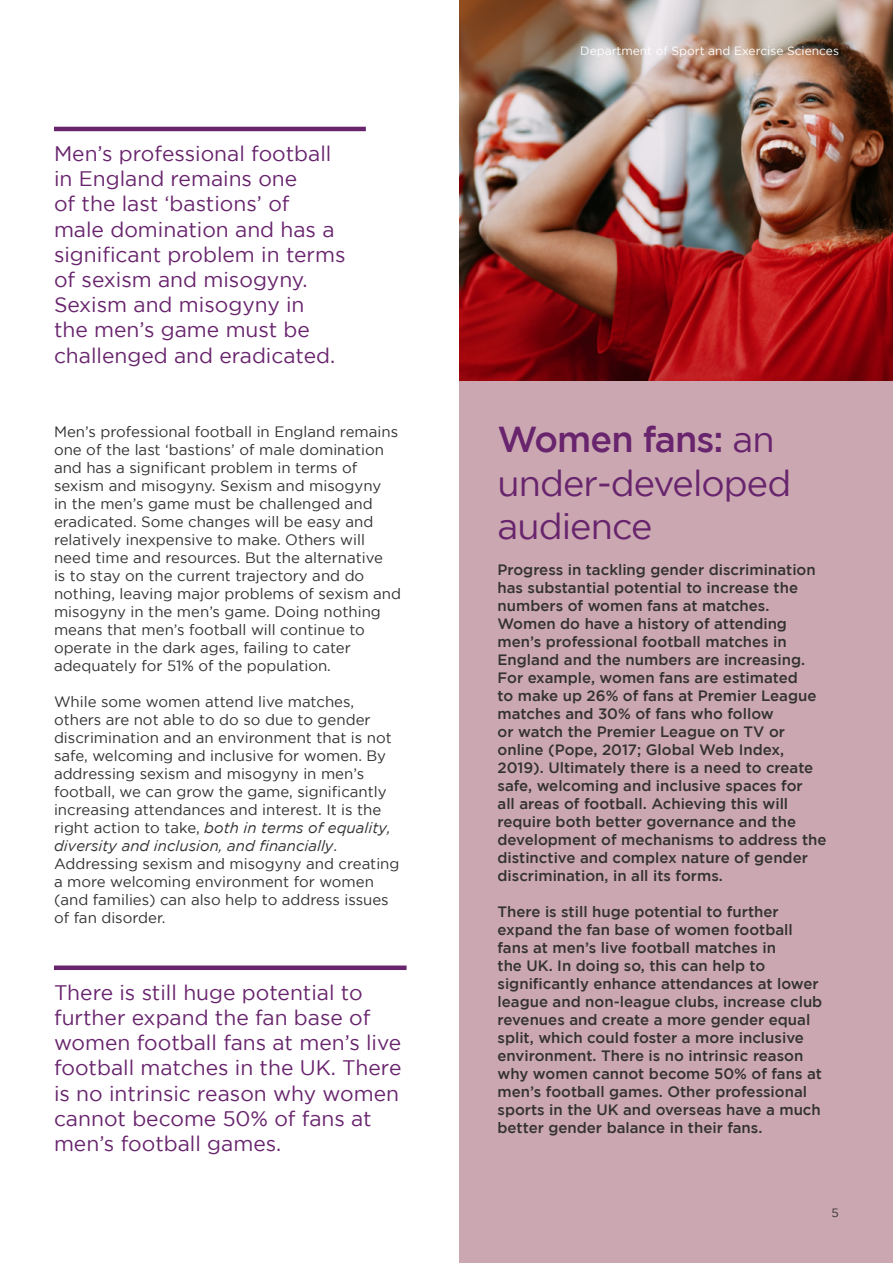
<style>
.page{position:relative;width:893px;height:1263px;background:#fff}
.page>*{position:absolute;margin:0;border:0;box-sizing:border-box;transform-origin:0 0}
.t1{font:36px/43.2px "Gotham";letter-spacing:-.025em;color:#68246d}
.t2{font:21px/25.2px "Gotham";color:#68246d}
.t3{font:500 15px/18px "Gotham";color:#333132}
.t4{font:15px/18px "Gotham";color:#333132}
.t5{font:12px "Gotham";color:#fff}
.t6{font:12px "Gotham";color:#333132}
.s1{font-style:italic}
.s2{font-weight:500}
</style>
<div class="page">
<div style="left:459px;top:0;width:434px;height:1263px;background:#cba8b1"></div>
<img style="left:459px;top:0;width:434px;height:380px">
<hr style="left:54px;top:127px;width:312px;height:4px;background:#68246d">
<div style="left:54px;top:965px;width:353px;height:5px;background:#68246d"></div>
<h2 class="t2" style="left:54px;top:141px;width:293px">Men’s professional football in England remains one<br>of the last ‘bastions’ of<br>male domination and has a significant problem in terms of sexism and misogyny.<br>Sexism and misogyny in<br>the men’s game must be challenged and eradicated.</h2>
<p class="t4" style="left:54px;top:422px;width:349px">Men’s professional football in England remains one of the last ‘bastions’ of male domination and has a significant problem in terms of sexism and misogyny. Sexism and misogyny<br>in the men’s game must be challenged and eradicated. Some changes will be easy and relatively inexpensive to make. Others will need time and resources. But the alternative<br>is to stay on the current trajectory and do nothing, leaving major problems of sexism and misogyny in the men’s game. Doing nothing means that men’s football will continue to operate in the dark ages, failing to cater adequately for 51% of the population.</p>
<p class="t4" style="left:54px;top:692px;width:347px">While some women attend live matches, others are not able to do so due to gender discrimination and an environment that is not safe, welcoming and inclusive for women. By addressing sexism and misogyny in men’s football, we can grow the game, significantly increasing attendances and interest. It is the right action to take, <span class="s1">both in terms of equality, diversity and inclusion, and financially</span>.<br>Addressing sexism and misogyny and creating a more welcoming environment for women (and families) can also help to address issues of fan disorder.</p>
<h2 class="t2" style="left:54px;top:979px;width:349px">There is still huge potential to further expand the fan base of women football fans at men’s live football matches in the UK. There is no intrinsic reason why women cannot become 50% of fans at men’s football games.</h2>
<p class="t5" style="left:580px;top:44px;width:260px">Department of Sport and Exercise Sciences</p>
<h1 class="t1" style="left:497px;top:417px;width:295px"><span class="s2">Women fans:</span> an under-developed audience</h1>
<p class="t3" style="left:497px;top:560px;width:331px">Progress in tackling gender discrimination has substantial potential to increase the numbers of women fans at matches.<br>Women do have a history of attending men’s professional football matches in England and the numbers are increasing.<br>For example, women fans are estimated<br>to make up 26% of fans at Premier League matches and 30% of fans who follow<br>or watch the Premier League on TV or online (Pope, 2017; Global Web Index, 2019). Ultimately there is a need to create safe, welcoming and inclusive spaces for<br>all areas of football. Achieving this will require both better governance and the development of mechanisms to address the distinctive and complex nature of gender discrimination, in all its forms.</p>
<p class="t3" style="left:497px;top:902px;width:326px">There is still huge potential to further expand the fan base of women football fans at men’s live football matches in<br>the UK. In doing so, this can help to significantly enhance attendances at lower league and non-league clubs, increase club revenues and create a more gender equal split, which could foster a more inclusive environment. There is no intrinsic reason why women cannot become 50% of fans at men’s football games. Other professional sports in the UK and overseas have a much better gender balance in their fans.</p>
<p class="t6" style="left:832px;top:1206px;width:9px">5</p>
</div>
